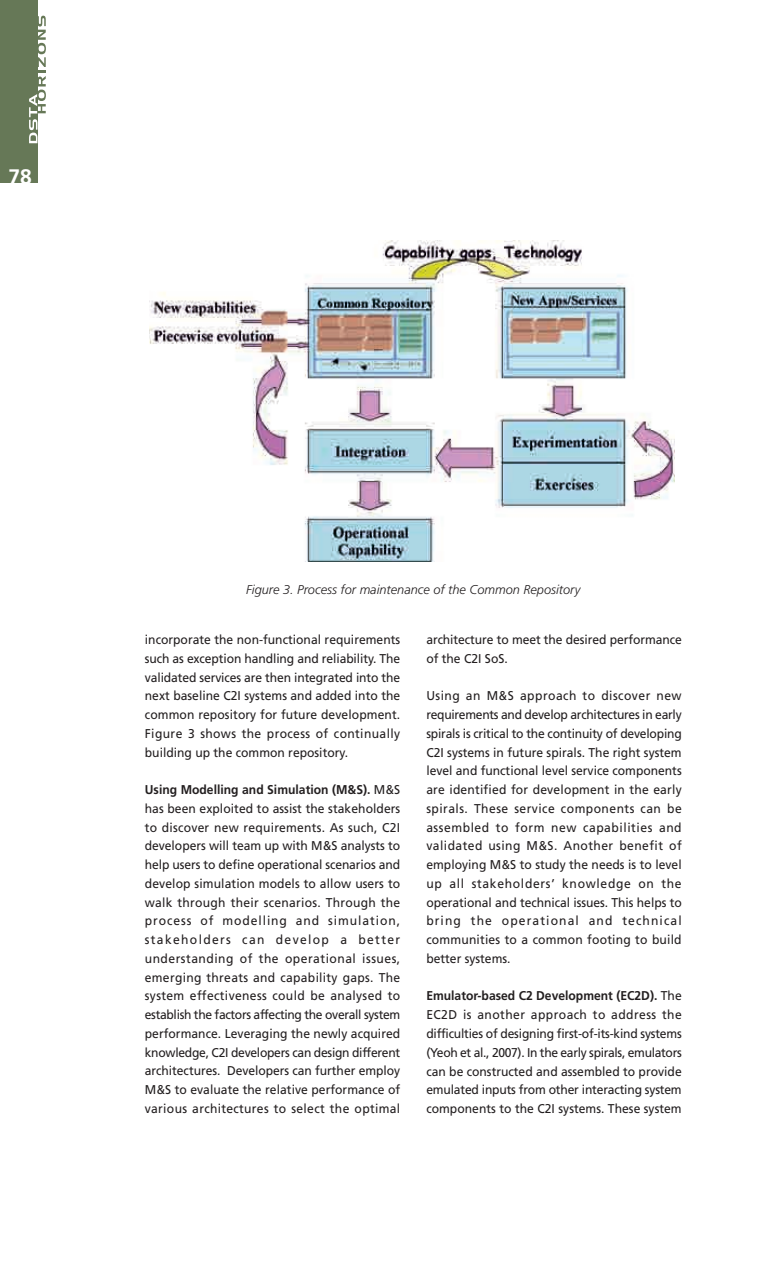
<style>
.page{position:relative;width:766px;height:1263px;background:#fff}
.page>*{position:absolute;margin:0;border:0;box-sizing:border-box;transform-origin:0 0}
.t1{font:700 21px "Frutiger";color:#fff}
.t2{font:12.75px/18.8px "Frutiger LT";color:#231f20;text-align:justify;scale:.95 1}
.t3{font:italic 300 12.75px "Frutiger LT";color:#231f20}
.s1{font-weight:700}
</style>
<div class="page">
<div style="left:0;top:0;width:37px;height:183px;background:#667857"></div>
<svg style="left:29px;top:16px;width:17px;height:127px"></svg>
<img style="left:150px;top:241px;width:524px;height:321px">
<p class="t1" style="left:8px;top:168px;width:25px">78</p>
<p class="t3" style="left:246px;top:584px;width:335px">Figure 3. Process for maintenance of the Common Repository</p>
<p class="t2" style="left:145px;top:631px;width:270px">incorporate the non-functional requirements such as exception handling and reliability. The validated services are then integrated into the next baseline C2I systems and added into the common repository for future development.<br>Figure 3 shows the process of continually building up the common repository.</p>
<p class="t2" style="left:145px;top:781px;width:270px"><span class="s1">Using Modelling and Simulation (M&amp;S).</span> M&amp;S has been exploited to assist the stakeholders to discover new requirements. As such, C2I developers will team up with M&amp;S analysts to help users to define operational scenarios and develop simulation models to allow users to walk through their scenarios. Through the process of modelling and simulation, stakeholders can develop a better understanding of the operational issues, emerging threats and capability gaps. The system effectiveness could be analysed to establish the factors affecting the overall system performance. Leveraging the newly acquired knowledge, C2I developers can design different architectures. Developers can further employ M&amp;S to evaluate the relative performance of various architectures to select the optimal</p>
<p class="t2" style="left:426px;top:631px;width:270px">architecture to meet the desired performance of the C2I SoS.</p>
<p class="t2" style="left:426px;top:687px;width:270px">Using an M&amp;S approach to discover new requirements and develop architectures in early spirals is critical to the continuity of developing C2I systems in future spirals. The right system level and functional level service components are identified for development in the early spirals. These service components can be assembled to form new capabilities and validated using M&amp;S. Another benefit of employing M&amp;S to study the needs is to level up all stakeholders’ knowledge on the operational and technical issues. This helps to bring the operational and technical communities to a common footing to build better systems.</p>
<p class="t2" style="left:426px;top:988px;width:270px"><span class="s1">Emulator-based C2 Development (EC2D).</span> The EC2D is another approach to address the difficulties of designing first-of-its-kind systems (Yeoh et al., 2007). In the early spirals, emulators can be constructed and assembled to provide emulated inputs from other interacting system components to the C2I systems. These system</p>
</div>
